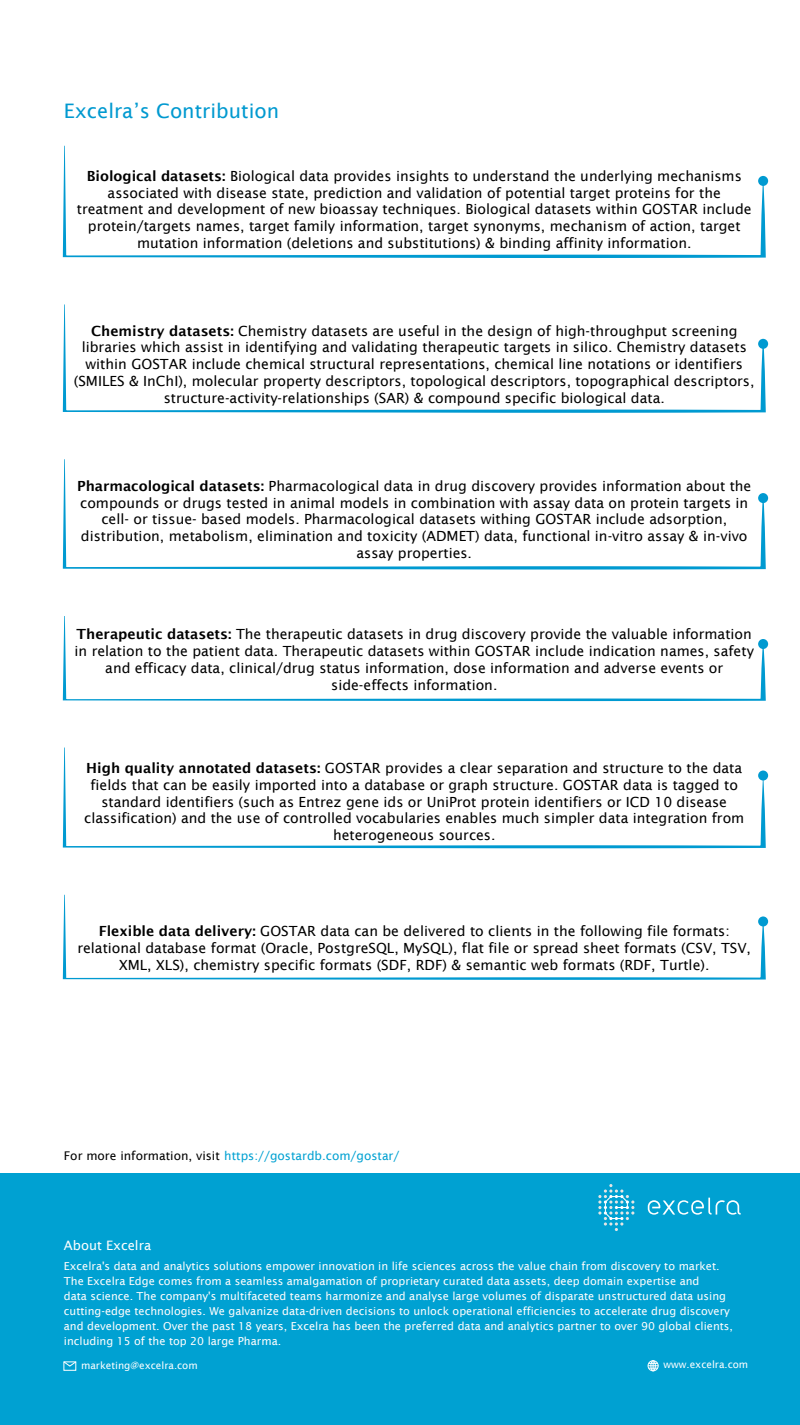
<style>
.page{position:relative;width:800px;height:1425px;background:#fff}
.page>*{position:absolute;margin:0;border:0;box-sizing:border-box;transform-origin:0 0}
.t1{font:20px "Lucida Sans";color:#0099d0}
.t2{font:14px/16.8px "Lucida Sans";color:#000;text-align:center}
.t3{font:13px "Lucida Sans";color:#fff}
.t4{font:12px "Lucida Sans";color:#00a1d2}
.t5{font:11px/15px "Lucida Sans";color:#fffdfd}
.t6{font:10px "Lucida Sans";color:#fff}
.s1{font-weight:600}
.s2{color:#000}
</style>
<div class="page">
<svg style="left:758px;top:176px;width:10px;height:10px"></svg>
<svg style="left:63px;top:146px;width:703px;height:112px"></svg>
<svg style="left:758px;top:339px;width:10px;height:10px"></svg>
<svg style="left:63px;top:304px;width:703px;height:109px"></svg>
<svg style="left:758px;top:493px;width:10px;height:10px"></svg>
<svg style="left:63px;top:459px;width:703px;height:110px"></svg>
<svg style="left:758px;top:639px;width:10px;height:10px"></svg>
<svg style="left:63px;top:616px;width:703px;height:85px"></svg>
<svg style="left:758px;top:770px;width:10px;height:10px"></svg>
<svg style="left:63px;top:747px;width:703px;height:101px"></svg>
<svg style="left:758px;top:916px;width:10px;height:10px"></svg>
<svg style="left:63px;top:895px;width:703px;height:85px"></svg>
<div style="left:0;top:1173px;width:800px;height:252px;background:#00a1d2"></div>
<div style="left:648px;top:1360px;width:11px;height:11px;border:1px solid #fff;border-radius:50%"></div>
<div style="left:650px;top:1360px;width:6px;height:11px;border:1px solid #fff;border-radius:50%"></div>
<svg style="left:648px;top:1360px;width:10px;height:10px"></svg>
<svg style="left:63px;top:1361px;width:14px;height:6px"></svg>
<svg style="left:648px;top:1197px;width:93px;height:17px"></svg>
<svg style="left:598px;top:1184px;width:36px;height:47px"></svg>
<h1 class="t1" style="left:64px;top:99px;width:217px">Excelra’s Contribution</h1>
<p class="t2" style="left:77px;top:167px;width:676px"><span class="s1">Biological datasets:</span> Biological data provides insights to understand the underlying mechanisms associated with disease state, prediction and validation of potential target proteins for the treatment and development of new bioassay techniques. Biological datasets within GOSTAR include protein/targets names, target family information, target synonyms, mechanism of action, target mutation information (deletions and substitutions) &amp; binding affinity information.</p>
<p class="t2" style="left:74px;top:322px;width:682px"><span class="s1">Chemistry datasets:</span> Chemistry datasets are useful in the design of high-throughput screening libraries which assist in identifying and validating therapeutic targets in silico. Chemistry datasets within GOSTAR include chemical structural representations, chemical line notations or identifiers (SMILES &amp; InChI), molecular property descriptors, topological descriptors, topographical descriptors, structure-activity-relationships (SAR) &amp; compound specific biological data.</p>
<p class="t2" style="left:77px;top:477px;width:676px"><span class="s1">Pharmacological datasets:</span> Pharmacological data in drug discovery provides information about the compounds or drugs tested in animal models in combination with assay data on protein targets in cell- or tissue- based models. Pharmacological datasets withing GOSTAR include adsorption, distribution, metabolism, elimination and toxicity (ADMET) data, functional in-vitro assay &amp; in-vivo assay properties.</p>
<p class="t2" style="left:75px;top:626px;width:681px"><span class="s1">Therapeutic datasets:</span> The therapeutic datasets in drug discovery provide the valuable information in relation to the patient data. Therapeutic datasets within GOSTAR include indication names, safety and efficacy data, clinical/drug status information, dose information and adverse events or side-effects information.</p>
<p class="t2" style="left:84px;top:759px;width:662px"><span class="s1">High quality annotated datasets:</span> GOSTAR provides a clear separation and structure to the data fields that can be easily imported into a database or graph structure. GOSTAR data is tagged to standard identifiers (such as Entrez gene ids or UniProt protein identifiers or ICD 10 disease classification) and the use of controlled vocabularies enables much simpler data integration from heterogeneous sources.</p>
<p class="t2" style="left:77px;top:923px;width:675px"><span class="s1">Flexible data delivery:</span> GOSTAR data can be delivered to clients in the following file formats: relational database format (Oracle, PostgreSQL, MySQL), flat file or spread sheet formats (CSV, TSV,<br>XML, XLS), chemistry specific formats (SDF, RDF) &amp; semantic web formats (RDF, Turtle).</p>
<p class="t4" style="left:64px;top:1149px;width:337px"><span class="s2">For more information, visit</span> https://gostardb.com/gostar/</p>
<p class="t3" style="left:64px;top:1237px;width:89px">About Excelra</p>
<p class="t5" style="left:64px;top:1258px;width:671px">Excelra's data and analytics solutions empower innovation in life sciences across the value chain from discovery to market.<br>The Excelra Edge comes from a seamless amalgamation of proprietary curated data assets, deep domain expertise and<br>data science. The company's multifaceted teams harmonize and analyse large volumes of disparate unstructured data using cutting-edge technologies. We galvanize data-driven decisions to unlock operational efficiencies to accelerate drug discovery and development. Over the past 18 years, Excelra has been the preferred data and analytics partner to over 90 global clients, including 15 of the top 20 large Pharma.</p>
<p class="t6" style="left:81px;top:1359px;width:118px">marketing@excelra.com</p>
<p class="t6" style="left:663px;top:1359px;width:86px">www.excelra.com</p>
</div>
